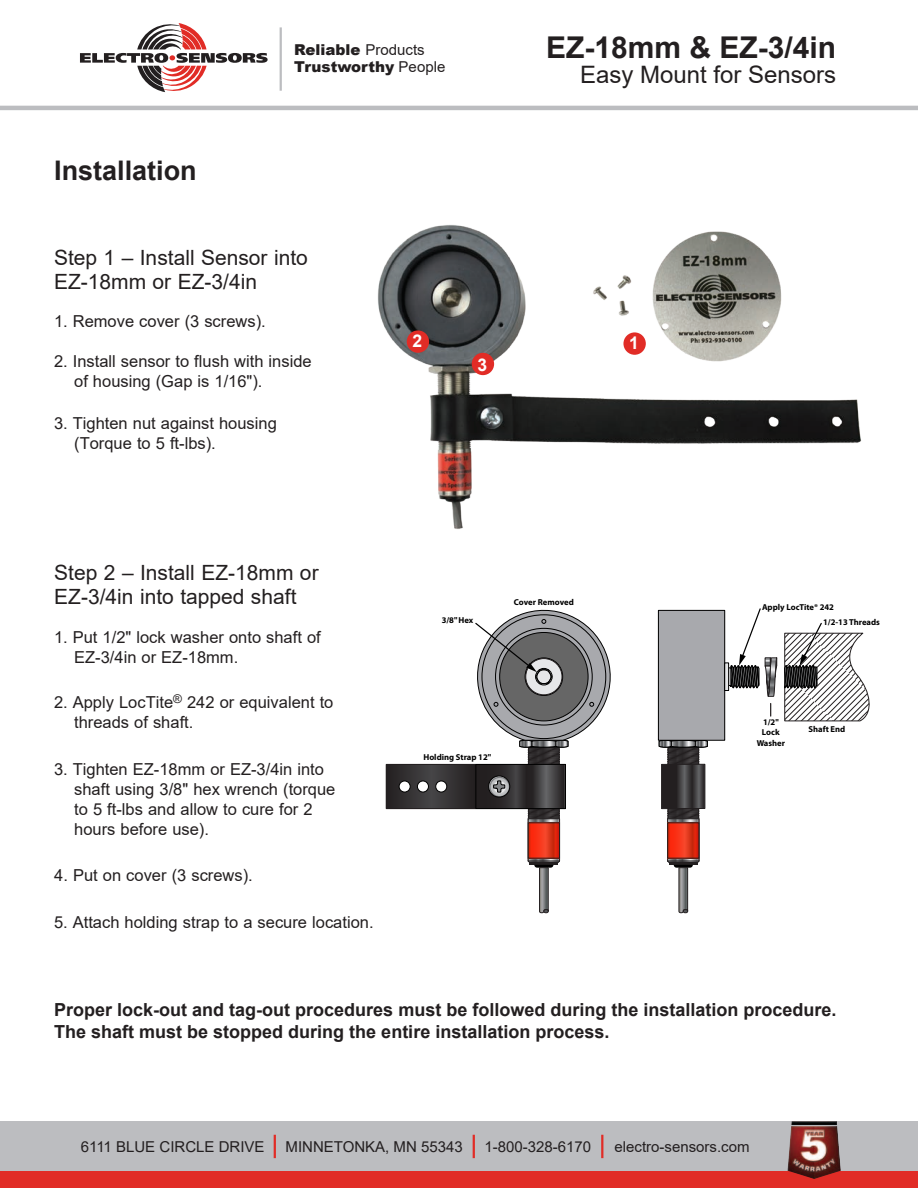
<style>
.page{position:relative;width:918px;height:1188px;background:#fff}
.page>*{position:absolute;margin:0;border:0;box-sizing:border-box;transform-origin:0 0}
.t1{font:700 30px "Arial";color:#231f20}
.t2{font:700 27px "Arial";color:#231f20}
.t3{font:24px "Arial";color:#231f20}
.Sub-head{font:21px/24px "Arial";color:#231f20}
.t4{font:700 18px/21.6px "Arial";color:#231f20}
.t5{font:700 17.55px "Arial";color:#fff}
.Sub-head-2{font:16.5px/20.2px "Arial";color:#231f20}
.t6{font:15px "Arial";color:#231f20}
.t7{font:900 15px "Arial";color:#231f20}
.t8{font:700 8.55px/10.4px "Myriad Pro";color:#000;text-align:center}
.s1{font-weight:400}
</style>
<div class="page">
<hr style="left:0;top:106px;width:918px;height:4px;background:#bcbdc0">
<div style="left:0;top:1167px;width:918px;height:21px;background:#e12c26"></div>
<div style="left:0;top:1121px;width:918px;height:49px;background:#bcbdc0"></div>
<hr style="left:274px;top:1135px;width:2px;height:23px;background:#e12c26">
<hr style="left:473px;top:1135px;width:2px;height:23px;background:#e12c26">
<hr style="left:601px;top:1135px;width:2px;height:23px;background:#e12c26">
<svg style="left:782px;top:1121px;width:63px;height:58px"></svg>
<svg style="left:80px;top:23px;width:188px;height:69px"></svg>
<hr style="left:280px;top:27px;width:2px;height:64px;background:#bcbdc0">
<svg style="left:659px;top:741px;width:49px;height:172px"></svg>
<div style="left:658px;top:610px;width:67px;height:130px;background:#a8a9ad"></div>
<div style="left:658px;top:610px;width:67px;height:131px;border:1px solid #000"></div>
<hr style="left:725px;top:663px;width:4px;height:28px;background:#e6e7e9">
<div style="left:724px;top:663px;width:5px;height:28px;border:1px solid #000"></div>
<svg style="left:388px;top:766px;width:82px;height:41px;background:#343233"></svg>
<div style="left:386px;top:764px;width:90px;height:45px;border:1px solid #231f20"></div>
<svg style="left:663px;top:766px;width:40px;height:41px;background:#393738"></svg>
<div style="left:661px;top:764px;width:44px;height:45px;border:1px solid #231f20"></div>
<div style="left:399px;top:781px;width:11px;height:11px;background:#fff;border-radius:50%"></div>
<div style="left:399px;top:781px;width:11px;height:11px;border:1px solid #000;border-radius:50%"></div>
<div style="left:417px;top:781px;width:11px;height:11px;background:#fff;border-radius:50%"></div>
<div style="left:417px;top:781px;width:12px;height:11px;border:1px solid #000;border-radius:50%"></div>
<div style="left:436px;top:781px;width:11px;height:11px;background:#fff;border-radius:50%"></div>
<div style="left:435px;top:781px;width:12px;height:11px;border:1px solid #000;border-radius:50%"></div>
<svg style="left:470px;top:609px;width:141px;height:304px"></svg>
<svg style="left:729px;top:608px;width:48px;height:108px"></svg>
<svg style="left:784px;top:622px;width:86px;height:100px"></svg>
<img style="left:377px;top:225px;width:484px;height:304px">
<div style="left:407px;top:330px;width:22px;height:23px;background:#e12c26;border-radius:50%"></div>
<div style="left:472px;top:353px;width:22px;height:22px;background:#e12c26;border-radius:50%"></div>
<img style="left:589px;top:228px;width:209px;height:143px">
<p class="t7" style="left:294px;top:39px;width:132px">Reliable <span class="s1">Products</span></p>
<p class="t7" style="left:294px;top:55px;width:153px">Trustworthy <span class="s1">People</span></p>
<p class="t2" style="left:54px;top:151px;width:144px">Installation</p>
<p class="Sub-head" style="left:54px;top:246px;width:255px">Step 1 – Install Sensor into<br>EZ-18mm or EZ-3/4in</p>
<p class="Sub-head-2" style="left:54px;top:311px;width:213px">1. Remove cover (3 screws).</p>
<p class="Sub-head-2" style="left:74px;top:351px;width:239px;text-indent:-20px">2. Install sensor to flush with inside of housing (Gap is 1/16").</p>
<p class="Sub-head-2" style="left:74px;top:413px;width:204px;text-indent:-20px">3. Tighten nut against housing (Torque to 5 ft-lbs).</p>
<p class="t5" style="left:413px;top:328px;width:11px">2</p>
<p class="t5" style="left:478px;top:353px;width:11px">3</p>
<p class="t1" style="left:546px;top:26px;width:292px">EZ-18mm &amp; EZ-3/4in</p>
<p class="t3" style="left:580px;top:58px;width:258px">Easy Mount for Sensors</p>
<p class="t5" style="left:629px;top:330px;width:11px">1</p>
<p class="Sub-head" style="left:54px;top:560px;width:266px">Step 2 – Install EZ-18mm or<br>EZ-3/4in into tapped shaft</p>
<p class="Sub-head-2" style="left:74px;top:627px;width:248px;text-indent:-20px">1. Put 1/2" lock washer onto shaft of<br>EZ-3/4in or EZ-18mm.</p>
<p class="Sub-head-2" style="left:74px;top:692px;width:261px;text-indent:-20px">2. Apply LocTite<sup>®</sup> 242 or equivalent to threads of shaft.</p>
<p class="Sub-head-2" style="left:74px;top:759px;width:263px;text-indent:-20px">3. Tighten EZ-18mm or EZ-3/4in into shaft using 3/8" hex wrench (torque to 5 ft-lbs and allow to cure for 2 hours before use).</p>
<p class="Sub-head-2" style="left:54px;top:865px;width:200px">4. Put on cover (3 screws).</p>
<p class="Sub-head-2" style="left:54px;top:912px;width:321px">5. Attach holding strap to a secure location.</p>
<p class="t8" style="left:442px;top:615px;width:33px">3/8"Hex</p>
<p class="t8" style="left:514px;top:597px;width:61px">Cover Removed</p>
<p class="t8" style="left:423px;top:752px;width:69px">Holding Strap 12"</p>
<p class="t8" style="left:823px;top:600px;width:58px;line-height:14.5px;text-align:left;text-indent:-61px">Apply LocTite® 242<br>1/2-13 Threads</p>
<p class="t8" style="left:757px;top:717px;width:30px">1/2"<br>Lock<br>Washer</p>
<p class="t8" style="left:808px;top:724px;width:38px">Shaft End</p>
<p class="t4" style="left:54px;top:1000px;width:784px">Proper lock-out and tag-out procedures must be followed during the installation procedure.<br>The shaft must be stopped during the entire installation process.</p>
<p class="t6" style="left:81px;top:1136px;width:185px">6111 BLUE CIRCLE DRIVE</p>
<p class="t6" style="left:286px;top:1136px;width:179px">MINNETONKA, MN 55343</p>
<p class="t6" style="left:485px;top:1136px;width:108px">1-800-328-6170</p>
<p class="t6" style="left:615px;top:1136px;width:137px">electro-sensors.com</p>
</div>
